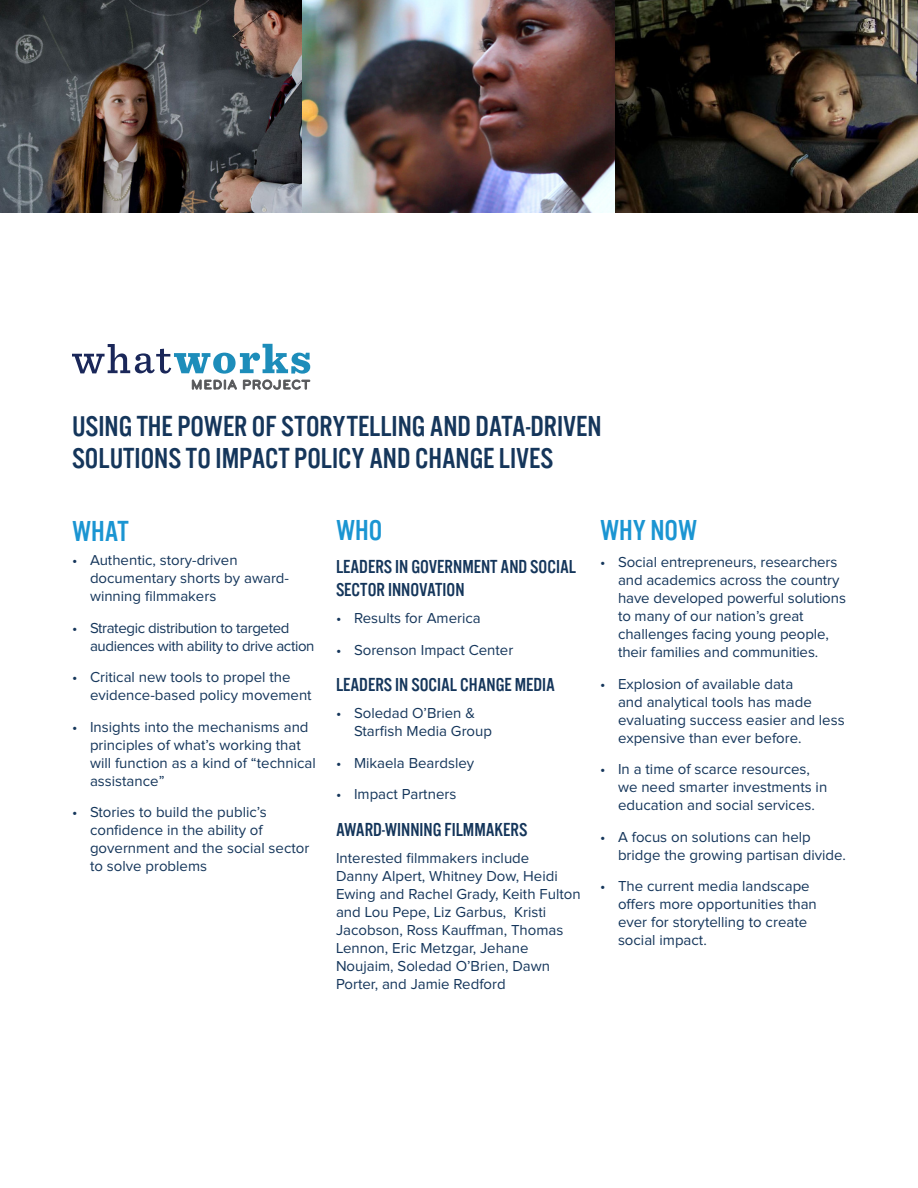
<style>
.page{position:relative;width:918px;height:1188px;background:#fff}
.page>*{position:absolute;margin:0;border:0;box-sizing:border-box;transform-origin:0 0}
.h1-no_shading{font:30px/32.4px "Alternate Got No 3 D";color:#15365b}
.t1{font:30px "Alternate Got No 3 D";color:#1b95d2}
.t2{font:19.5px/23.4px "Alternate Got No 3 D";color:#15365b}
.body{font:15px/18px "Proxima Nova";color:#15365b}
.body-2{font:15px/18px "Proxima Nova";letter-spacing:-.025em;color:#15365b}
.t3{font:14.85px/18px "Proxima Nova";color:#15365b}
</style>
<div class="page">
<svg style="left:72px;top:344px;width:238px;height:30px"></svg>
<svg style="left:192px;top:380px;width:45px;height:9px"></svg>
<svg style="left:243px;top:380px;width:67px;height:10px"></svg>
<img style="left:0;top:0;width:918px;height:213px">
<p class="h1-no_shading" style="left:72px;top:410px;width:531px">USING THE POWER OF STORYTELLING AND DATA-DRIVEN<br>SOLUTIONS TO IMPACT POLICY AND CHANGE LIVES</p>
<p class="t1" style="left:72px;top:516px;width:58px">WHAT</p>
<p class="t3" style="left:90px;top:552px;width:201px;text-indent:-18px">• Authentic, story-driven documentary shorts by award&shy;winning filmmakers</p>
<p class="body-2" style="left:90px;top:620px;width:226px;text-indent:-18px">• Strategic distribution to targeted audiences with ability to drive action</p>
<p class="body" style="left:90px;top:669px;width:223px;text-indent:-18px">• Critical new tools to propel the evidence-based policy movement</p>
<p class="body" style="left:90px;top:719px;width:227px;text-indent:-18px">• Insights into the mechanisms and principles of what’s working that will function as a kind of “technical assistance”</p>
<p class="body" style="left:90px;top:804px;width:221px;text-indent:-18px">• Stories to build the public’s confidence in the ability of government and the social sector to solve problems</p>
<p class="t1" style="left:336px;top:515px;width:48px">WHO</p>
<p class="t2" style="left:336px;top:554px;width:242px">LEADERS IN GOVERNMENT AND SOCIAL<br>SECTOR INNOVATION</p>
<p class="body" style="left:336px;top:610px;width:146px">• Results for America</p>
<p class="body" style="left:336px;top:641px;width:179px">• Sorenson Impact Center</p>
<p class="t2" style="left:336px;top:673px;width:220px">LEADERS IN SOCIAL CHANGE MEDIA</p>
<p class="body" style="left:354px;top:705px;width:140px;text-indent:-18px">• Soledad O’Brien &amp;<br>Starfish Media Group</p>
<p class="body" style="left:336px;top:755px;width:140px">• Mikaela Beardsley</p>
<p class="body" style="left:336px;top:786px;width:122px">• Impact Partners</p>
<p class="t2" style="left:336px;top:818px;width:193px">AWARD-WINNING FILMMAKERS</p>
<p class="body" style="left:336px;top:850px;width:246px">Interested filmmakers include<br>Danny Alpert, Whitney Dow, Heidi<br>Ewing and Rachel Grady, Keith Fulton and Lou Pepe, Liz Garbus, Kristi<br>Jacobson, Ross Kauffman, Thomas<br>Lennon, Eric Metzgar, Jehane<br>Noujaim, Soledad O’Brien, Dawn<br>Porter, and Jamie Redford</p>
<p class="t1" style="left:600px;top:515px;width:99px">WHY NOW</p>
<p class="body" style="left:618px;top:554px;width:229px;text-indent:-18px">• Social entrepreneurs, researchers and academics across the country have developed powerful solutions to many of our nation’s great challenges facing young people, their families and communities.</p>
<p class="body" style="left:618px;top:675px;width:228px;text-indent:-18px">• Explosion of available data<br>and analytical tools has made evaluating success easier and less expensive than ever before.</p>
<p class="body" style="left:618px;top:761px;width:211px;text-indent:-18px">• In a time of scarce resources, we need smarter investments in education and social services.</p>
<p class="body" style="left:618px;top:828px;width:230px;text-indent:-18px">• A focus on solutions can help bridge the growing partisan divide.</p>
<p class="body" style="left:618px;top:878px;width:200px;text-indent:-18px">• The current media landscape offers more opportunities than ever for storytelling to create social impact.</p>
</div>
